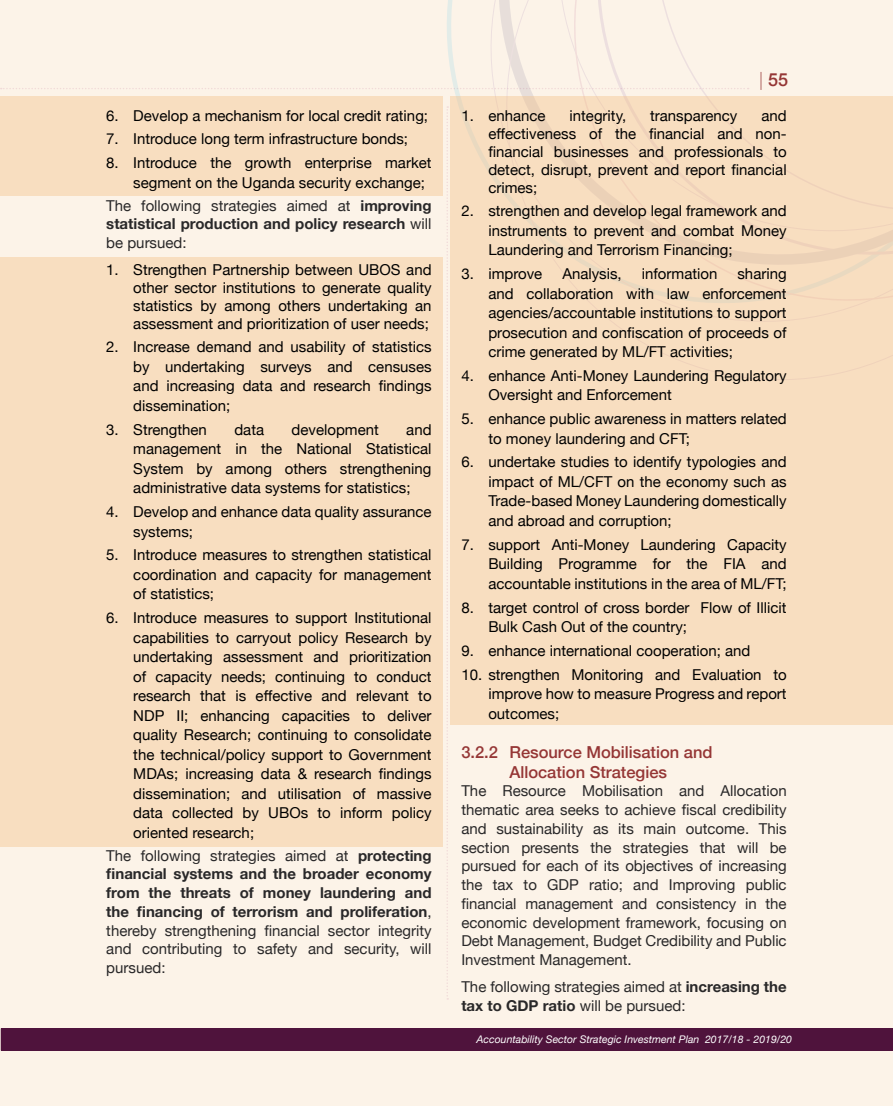
<style>
.page{position:relative;width:893px;height:1106px;background:#fff}
.page>*{position:absolute;margin:0;border:0;box-sizing:border-box;transform-origin:0 0}
.t1{font:500 18px "Helvetica Neue";color:#953635}
.t2{font:500 16.5px/19.8px "Helvetica Neue";color:#953635;text-align:center}
.t3{font:15px/19.5px "Helvetica Neue";color:#000;text-align:justify}
.t4{font:15px/18.8px "Helvetica Neue";color:#292829;text-align:justify}
.t5{font:700 15px/18.8px "Helvetica Neue";color:#292829;text-align:justify}
.t6{font:italic 10.5px "Helvetica Neue";color:#fff}
.s1{font-weight:400}
.s2{font-weight:700}
.s3{font-weight:100}
</style>
<div class="page">
<div style="left:1px;top:0;width:892px;height:1106px;background:#fcf3e8"></div>
<svg style="left:423px;top:0;width:42px;height:327px"></svg>
<svg style="left:481px;top:0;width:68px;height:97px"></svg>
<svg style="left:549px;top:0;width:344px;height:97px"></svg>
<svg style="left:1px;top:88px;width:748px;height:1px"></svg>
<svg style="left:446px;top:106px;width:2px;height:893px"></svg>
<div style="left:0;top:257px;width:442px;height:589px;background:#f8dec0"></div>
<div style="left:1px;top:1028px;width:892px;height:22px;background:#4f133c"></div>
<div style="left:0;top:97px;width:442px;height:99px;background:#f8dec0"></div>
<div style="left:451px;top:97px;width:442px;height:628px;background:#f8dec0"></div>
<p class="t3" style="left:106px;top:106px;width:323px">6. Develop a mechanism for local credit rating;</p>
<p class="t3" style="left:106px;top:130px;width:303px">7. Introduce long term infrastructure bonds;</p>
<p class="t3" style="left:133px;top:154px;width:300px;text-indent:-27px">8. Introduce the growth enterprise market segment on the Uganda security exchange;</p>
<p class="t5" style="left:106px;top:196px;width:327px"><span class="s1">The following strategies aimed at</span> improving statistical production and policy research <span class="s1">will be pursued:</span></p>
<p class="t3" style="left:133px;top:261px;width:300px;line-height:18px;text-indent:-27px">1. Strengthen Partnership between UBOS and other sector institutions to generate quality statistics by among others undertaking an assessment and prioritization of user needs;</p>
<p class="t3" style="left:133px;top:338px;width:300px;text-indent:-27px">2. Increase demand and usability of statistics by undertaking surveys and censuses and increasing data and research findings dissemination;</p>
<p class="t3" style="left:106px;top:420px;width:102px">3. Strengthen</p>
<p class="t3" style="left:234px;top:420px;width:31px">data</p>
<p class="t3" style="left:292px;top:420px;width:89px">development</p>
<p class="t3" style="left:133px;top:420px;width:300px;text-indent:273px">and management in the National Statistical System by among others strengthening administrative data systems for statistics;</p>
<p class="t3" style="left:133px;top:503px;width:300px;text-indent:-27px">4. Develop and enhance data quality assurance systems;</p>
<p class="t3" style="left:133px;top:546px;width:300px;text-indent:-27px">5. Introduce measures to strengthen statistical coordination and capacity for management of statistics;</p>
<p class="t3" style="left:133px;top:609px;width:300px;text-indent:-27px">6. Introduce measures to support Institutional capabilities to carryout policy Research by undertaking assessment and prioritization of capacity needs; continuing to conduct research that is effective and relevant to NDP II; enhancing capacities to deliver quality Research; continuing to consolidate the technical/policy support to Government MDAs; increasing data &amp; research findings dissemination; and utilisation of massive data collected by UBOs to inform policy oriented research;</p>
<p class="t4" style="left:106px;top:846px;width:327px">The following strategies aimed at <span class="s2">protecting financial systems and the broader economy from the threats of money laundering and the financing of terrorism and proliferation</span>, thereby strengthening financial sector integrity and contributing to safety and security, will pursued:</p>
<p class="t1" style="left:759px;top:65px;width:31px"><span class="s3">|</span> 55</p>
<p class="t3" style="left:488px;top:107px;width:300px;line-height:18px;text-indent:273px">and effectiveness of the financial and non&shy;financial businesses and professionals to detect, disrupt, prevent and report financial crimes;</p>
<p class="t3" style="left:488px;top:202px;width:300px;text-indent:-27px">2. strengthen and develop legal framework and instruments to prevent and combat Money Laundering and Terrorism Financing;</p>
<p class="t3" style="left:461px;top:265px;width:82px">3. improve</p>
<p class="t3" style="left:562px;top:265px;width:61px">Analysis,</p>
<p class="t3" style="left:642px;top:265px;width:77px">information</p>
<p class="t3" style="left:461px;top:106px;width:86px">1. enhance</p>
<p class="t3" style="left:570px;top:106px;width:58px">integrity,</p>
<p class="t3" style="left:650px;top:106px;width:89px">transparency</p>
<p class="t3" style="left:488px;top:265px;width:300px;text-indent:249px">sharing and collaboration with law enforcement agencies/accountable institutions to support prosecution and confiscation of proceeds of crime generated by ML/FT activities;</p>
<p class="t3" style="left:488px;top:367px;width:300px;text-indent:-27px">4. enhance Anti-Money Laundering Regulatory<br>Oversight and Enforcement</p>
<p class="t3" style="left:488px;top:410px;width:300px;text-indent:-27px">5. enhance public awareness in matters related to money laundering and CFT;</p>
<p class="t3" style="left:488px;top:453px;width:300px;text-indent:-27px">6. undertake studies to identify typologies and impact of ML/CFT on the economy such as Trade-based Money Laundering domestically and abroad and corruption;</p>
<p class="t3" style="left:488px;top:535px;width:300px;text-indent:-27px">7. support Anti-Money Laundering Capacity Building Programme for the FIA and accountable institutions in the area of ML/FT;</p>
<p class="t3" style="left:488px;top:598px;width:300px;text-indent:-27px">8. target control of cross border Flow of Illicit<br>Bulk Cash Out of the country;</p>
<p class="t3" style="left:461px;top:641px;width:290px">9. enhance international cooperation; and</p>
<p class="t3" style="left:488px;top:665px;width:300px;text-indent:-27px">10. strengthen Monitoring and Evaluation to improve how to measure Progress and report outcomes;</p>
<p class="t2" style="left:461px;top:740px;width:253px">3.2.2 Resource Mobilisation and<br>Allocation Strategies</p>
<p class="t4" style="left:461px;top:782px;width:327px">The Resource Mobilisation and Allocation thematic area seeks to achieve fiscal credibility and sustainability as its main outcome. This section presents the strategies that will be pursued for each of its objectives of increasing the tax to GDP ratio; and Improving public financial management and consistency in the economic development framework, focusing on Debt Management, Budget Credibility and Public Investment Management.</p>
<p class="t4" style="left:461px;top:978px;width:327px">The following strategies aimed at <span class="s2">increasing the tax to GDP ratio</span> will be pursued:</p>
<p class="t6" style="left:477px;top:1032px;width:317px">Accountability Sector Strategic Investment Plan 2017/18 - 2019/20</p>
</div>
